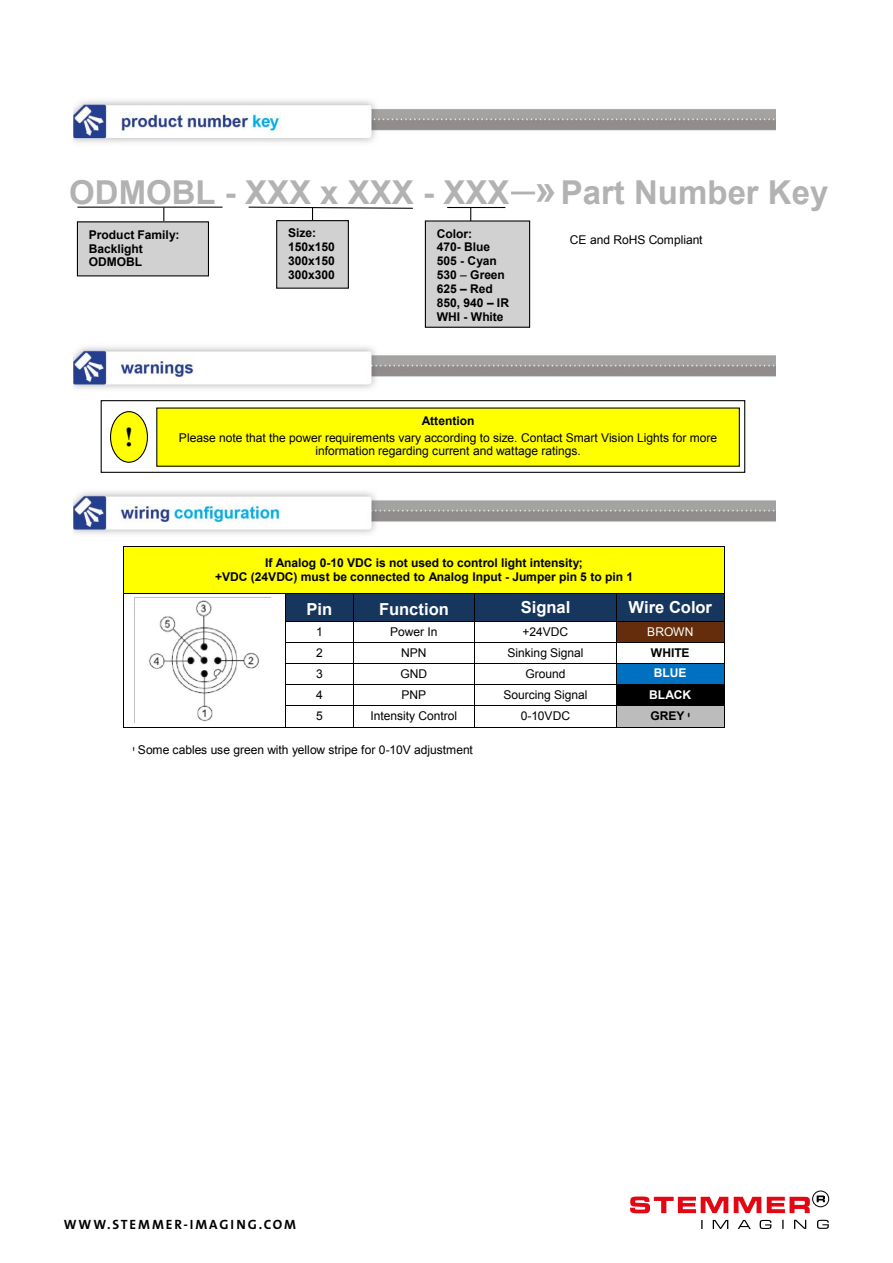
<style>
.page{position:relative;width:893px;height:1263px;background:#fff}
.page>*{position:absolute;margin:0;border:0;box-sizing:border-box;transform-origin:0 0}
.t1{font:700 33px "Arial";color:#b3b2b2}
.t2{font:700 27px "Times New Roman";color:#000}
.t3{font:700 16.5px "Arial";color:#fff}
.t4{font:13.5px "The Sans LP7 Bld";letter-spacing:.145em;color:#000}
.t5{font:12px/13.6px "Arial";letter-spacing:-.005em;color:#000;text-align:center}
.t6{font:700 12px/13.8px "Arial";color:#000}
.t7{font:12px "Arial";letter-spacing:-.005em;color:#000}
.t8{font:700 12px "Arial";letter-spacing:-.005em;color:#fff}
.t9{font:12px "Arial";color:#fff}
.t10{font:700 12px "Arial";color:#000}
.s1{font-style:inherit}
.s2{font-size:39px}
.s3{font-weight:400}
</style>
<div class="page">
<svg style="left:701px;top:1220px;width:128px;height:9px"></svg>
<svg style="left:630px;top:1196px;width:180px;height:17px"></svg>
<svg style="left:817px;top:1195px;width:8px;height:7px"></svg>
<div style="left:812px;top:1191px;width:17px;height:16px;border:1px solid #000;border-radius:50%"></div>
<img style="left:73px;top:100px;width:702px;height:45px">
<img style="left:73px;top:346px;width:702px;height:45px">
<div style="left:124px;top:547px;width:600px;height:46px;background:#ff0"></div>
<hr style="left:124px;top:546px;width:600px;height:1px;background:#000">
<hr style="left:124px;top:547px;width:1px;height:46px;background:#000">
<hr style="left:724px;top:547px;width:1px;height:46px;background:#000">
<div style="left:286px;top:594px;width:67px;height:27px;background:#17365d"></div>
<div style="left:353px;top:594px;width:121px;height:27px;background:#17365d"></div>
<div style="left:475px;top:594px;width:141px;height:27px;background:#17365d"></div>
<div style="left:617px;top:594px;width:107px;height:27px;background:#17365d"></div>
<hr style="left:124px;top:593px;width:161px;height:1px;background:#000">
<hr style="left:286px;top:593px;width:67px;height:1px;background:#000">
<hr style="left:353px;top:593px;width:121px;height:1px;background:#000">
<hr style="left:475px;top:593px;width:141px;height:1px;background:#000">
<hr style="left:617px;top:593px;width:107px;height:1px;background:#000">
<div style="left:617px;top:622px;width:107px;height:20px;background:#652d0b"></div>
<hr style="left:286px;top:621px;width:67px;height:1px;background:#000">
<hr style="left:353px;top:621px;width:121px;height:1px;background:#000">
<hr style="left:475px;top:621px;width:141px;height:1px;background:#000">
<hr style="left:617px;top:621px;width:107px;height:1px;background:#000">
<hr style="left:286px;top:642px;width:67px;height:1px;background:#000">
<hr style="left:353px;top:642px;width:121px;height:1px;background:#000">
<hr style="left:475px;top:642px;width:141px;height:1px;background:#000">
<hr style="left:617px;top:642px;width:107px;height:1px;background:#000">
<div style="left:617px;top:664px;width:107px;height:20px;background:#0070c0"></div>
<hr style="left:286px;top:663px;width:67px;height:1px;background:#000">
<hr style="left:353px;top:663px;width:121px;height:1px;background:#000">
<hr style="left:475px;top:663px;width:141px;height:1px;background:#000">
<hr style="left:617px;top:663px;width:107px;height:1px;background:#000">
<div style="left:617px;top:685px;width:107px;height:20px;background:#000"></div>
<hr style="left:286px;top:684px;width:67px;height:1px;background:#000">
<hr style="left:353px;top:684px;width:121px;height:1px;background:#000">
<hr style="left:475px;top:684px;width:141px;height:1px;background:#000">
<hr style="left:617px;top:684px;width:107px;height:1px;background:#000">
<div style="left:617px;top:706px;width:107px;height:21px;background:#bdbcbc"></div>
<hr style="left:286px;top:705px;width:67px;height:1px;background:#000">
<hr style="left:353px;top:705px;width:121px;height:1px;background:#000">
<hr style="left:475px;top:705px;width:141px;height:1px;background:#000">
<hr style="left:617px;top:705px;width:107px;height:1px;background:#000">
<hr style="left:124px;top:727px;width:161px;height:1px;background:#000">
<svg style="left:285px;top:593px;width:1px;height:135px"></svg>
<hr style="left:286px;top:727px;width:67px;height:1px;background:#000">
<svg style="left:353px;top:594px;width:1px;height:133px"></svg>
<hr style="left:353px;top:727px;width:121px;height:1px;background:#000">
<svg style="left:474px;top:593px;width:1px;height:135px"></svg>
<hr style="left:475px;top:727px;width:141px;height:1px;background:#000">
<svg style="left:616px;top:593px;width:1px;height:135px"></svg>
<hr style="left:617px;top:727px;width:107px;height:1px;background:#000">
<svg style="left:724px;top:593px;width:1px;height:135px"></svg>
<hr style="left:77px;top:207px;width:146px;height:1px;background:#000">
<svg style="left:163px;top:207px;width:1px;height:14px"></svg>
<svg style="left:248px;top:206px;width:165px;height:14px"></svg>
<div style="left:77px;top:222px;width:131px;height:54px;background:#d1d1d1"></div>
<div style="left:277px;top:221px;width:71px;height:67px;background:#d1d1d1"></div>
<div style="left:276px;top:220px;width:73px;height:69px;border:1px solid #000"></div>
<div style="left:425px;top:221px;width:105px;height:106px;background:#d1d1d1"></div>
<div style="left:425px;top:220px;width:105px;height:108px;border:1px solid #000"></div>
<hr style="left:447px;top:207px;width:58px;height:1px;background:#000">
<svg style="left:470px;top:208px;width:1px;height:13px"></svg>
<div style="left:101px;top:400px;width:644px;height:73px;border:1px solid #000"></div>
<div style="left:157px;top:408px;width:582px;height:58px;background:#ff0"></div>
<div style="left:111px;top:412px;width:36px;height:50px;background:#ff0;border-radius:50%"></div>
<div style="left:110px;top:411px;width:38px;height:52px;border:1px solid #000;border-radius:50%"></div>
<img style="left:135px;top:597px;width:136px;height:125px">
<img style="left:73px;top:491px;width:702px;height:43px">
<h1 class="t1" style="left:69px;top:171px;width:761px">ODMOBL - XXX x XXX - XXX<span class="s1">─</span><span class="s2">»</span>Part Number Key</h1>
<p class="t6" style="left:89px;top:228px;width:92px">Product Family:<br>Backlight<br>ODMOBL</p>
<p class="t6" style="left:288px;top:227px;width:48px">Size:<br>150x150<br>300x150<br>300x300</p>
<p class="t6" style="left:437px;top:227px;width:74px">Color:<br>470- Blue<br>505 - Cyan<br>530 <span class="s3">–</span> Green<br>625 <span class="s1">–</span> Red<br>850, 940 <span class="s1">–</span> IR<br>WHI - White</p>
<p class="t5" style="left:570px;top:233px;width:134px">CE and RoHS Compliant</p>
<h2 class="t2" style="left:124px;top:418px;width:10px">!</h2>
<p class="t6" style="left:422px;top:414px;width:54px">Attention</p>
<p class="t5" style="left:179px;top:431px;width:540px">Please note that the power requirements vary according to size. Contact Smart Vision Lights for more information regarding current and wattage ratings.</p>
<p class="t6" style="left:215px;top:556px;width:420px;text-align:center">If Analog 0-10 VDC is not used to control light intensity;<br>+VDC (24VDC) must be connected to Analog Input - Jumper pin 5 to pin 1</p>
<h3 class="t3" style="left:306px;top:598px;width:27px">Pin</h3>
<h3 class="t3" style="left:379px;top:598px;width:71px">Function</h3>
<h3 class="t3" style="left:521px;top:597px;width:51px">Signal</h3>
<h3 class="t3" style="left:629px;top:597px;width:85px">Wire Color</h3>
<p class="t5" style="left:316px;top:625px;width:8px">1</p>
<p class="t5" style="left:390px;top:625px;width:49px">Power In</p>
<p class="t5" style="left:522px;top:625px;width:47px">+24VDC</p>
<p class="t9" style="left:647px;top:624px;width:48px">BROWN</p>
<p class="t5" style="left:316px;top:646px;width:8px">2</p>
<p class="t5" style="left:401px;top:646px;width:27px">NPN</p>
<p class="t5" style="left:507px;top:646px;width:78px">Sinking Signal</p>
<p class="t6" style="left:651px;top:646px;width:40px">WHITE</p>
<p class="t5" style="left:316px;top:667px;width:8px">3</p>
<p class="t5" style="left:400px;top:667px;width:28px">GND</p>
<p class="t5" style="left:525px;top:667px;width:41px">Ground</p>
<p class="t8" style="left:654px;top:665px;width:34px">BLUE</p>
<p class="t5" style="left:316px;top:688px;width:8px">4</p>
<p class="t5" style="left:401px;top:688px;width:26px">PNP</p>
<p class="t5" style="left:503px;top:688px;width:86px">Sourcing Signal</p>
<p class="t8" style="left:649px;top:686px;width:43px">BLACK</p>
<p class="t5" style="left:316px;top:709px;width:8px">5</p>
<p class="t5" style="left:370px;top:709px;width:88px">Intensity Control</p>
<p class="t5" style="left:521px;top:709px;width:51px">0-10VDC</p>
<p class="t10" style="left:650px;top:707px;width:41px">GREY ᶧ</p>
<p class="t7" style="left:133px;top:741px;width:342px">ᶧ Some cables use green with yellow stripe for 0<span class="s1">-10V adjustment</span></p>
<p class="t4" style="left:64px;top:1215px;width:234px">WWW.STEMMER-IMAGING.COM</p>
</div>
